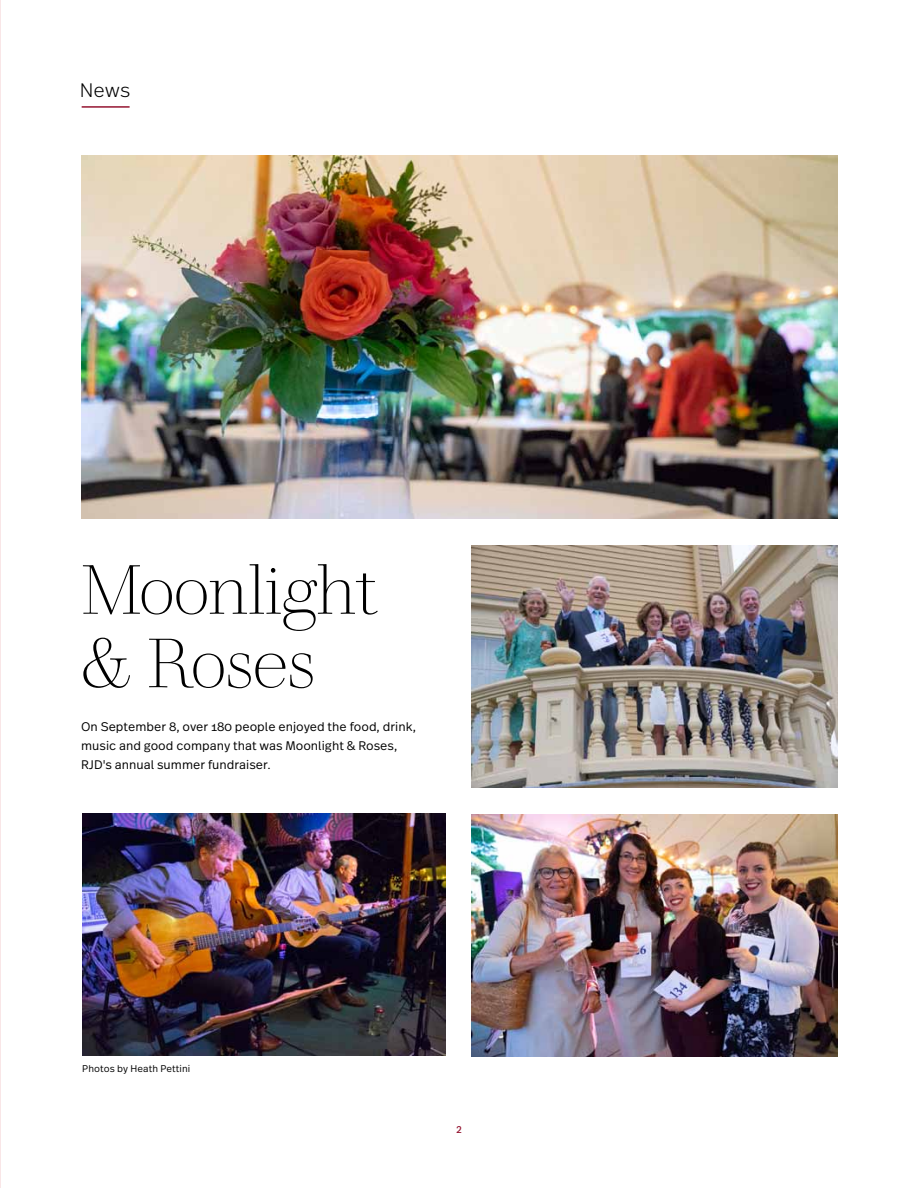
<style>
.page{position:relative;width:918px;height:1188px;background:#fff}
.page>*{position:absolute;margin:0;border:0;box-sizing:border-box;transform-origin:0 0}
.t1{font:100 69px/73.5px "Walbaum 60 pt";color:#000}
.t2{font:300 19.5px "Real Text Pro";color:#000}
.t3{font:300 12.45px/19.2px "Real Text Pro";color:#000}
.t4{font:300 9.75px "Real Text Pro";letter-spacing:.01em;color:#000}
.t5{font:9.75px "Real Text Pro";color:#941430}
</style>
<div class="page">
<svg style="left:0;top:0;width:1px;height:1188px"></svg>
<img style="left:81px;top:155px;width:757px;height:364px">
<img style="left:472px;top:546px;width:366px;height:242px">
<img style="left:472px;top:814px;width:366px;height:242px">
<img style="left:82px;top:814px;width:363px;height:241px">
<hr style="left:82px;top:106px;width:48px;height:2px;background:#941430">
<h2 class="t2" style="left:80px;top:76px;width:52px">News</h2>
<h1 class="t1" style="left:80px;top:546px;width:300px">Moonlight &amp; Roses</h1>
<p class="t3" style="left:81px;top:716px;width:336px">On September 8, over 180 people enjoyed the food, drink, music and good company that was Moonlight &amp; Roses,<br>RJD's annual summer fundraiser.</p>
<p class="t4" style="left:82px;top:1062px;width:110px">Photos by Heath Pettini</p>
<p class="t5" style="left:456px;top:1123px;width:7px">2</p>
</div>
